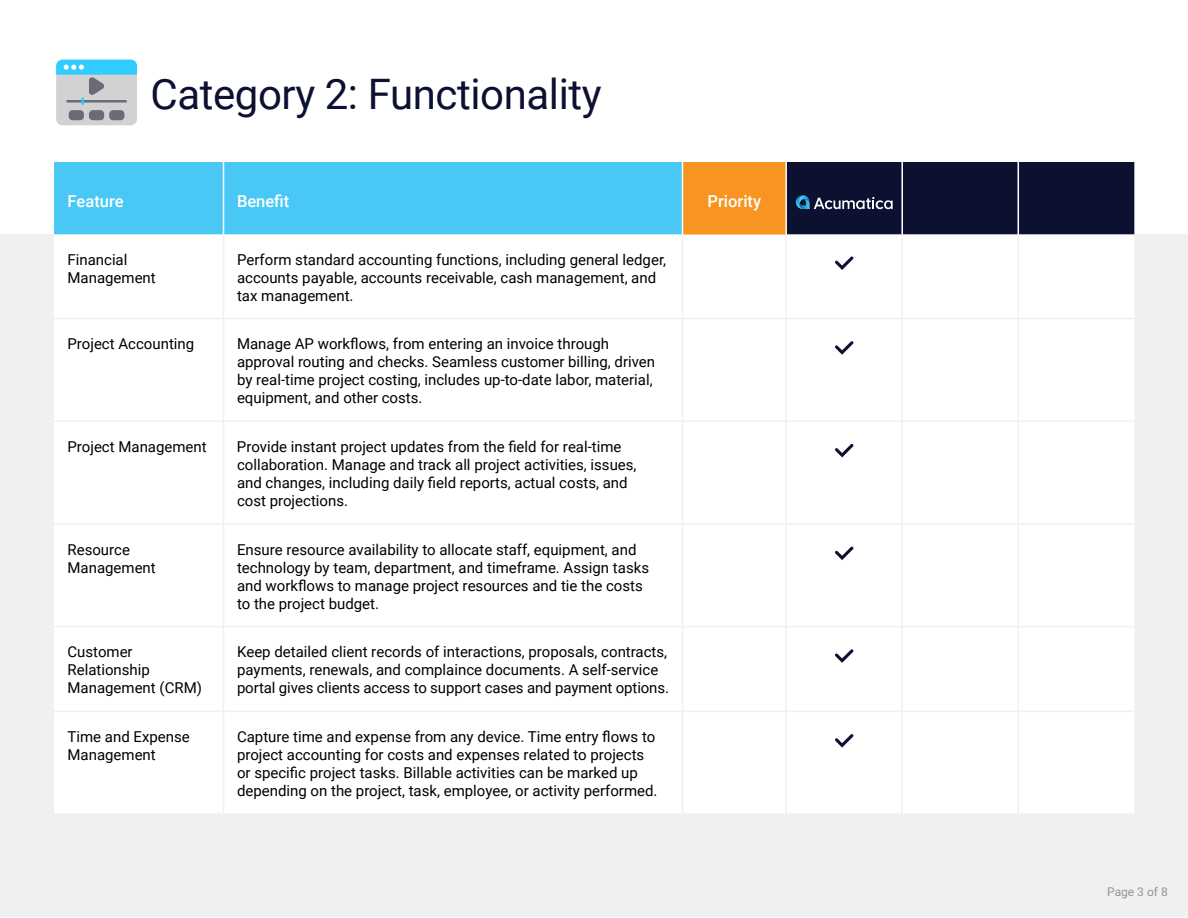
<style>
.page{position:relative;width:1188px;height:918px;background:#fff}
.page>*{position:absolute;margin:0;border:0;box-sizing:border-box;transform-origin:0 0}
.t1{font:42px "Roboto";letter-spacing:-.01em;color:#0d1131}
.t2{font:500 16.5px "Roboto";color:#fff}
.t3{font:15px/18px "Roboto";color:#000}
.t4{font:12px "Roboto";color:#939598}
</style>
<div class="page">
<div style="left:0;top:234px;width:1187px;height:683px;background:#f1f0f0"></div>
<div style="left:54px;top:162px;width:628px;height:73px;background:#49c8f5"></div>
<div style="left:682px;top:162px;width:104px;height:73px;background:#f89521"></div>
<div style="left:54px;top:235px;width:1080px;height:578px;background:#fff"></div>
<hr style="left:223px;top:162px;width:1px;height:73px;background:#fff">
<hr style="left:682px;top:162px;width:1px;height:73px;background:#fff">
<hr style="left:785px;top:162px;width:2px;height:73px;background:#fff">
<hr style="left:223px;top:235px;width:1px;height:83px;background:#f1f0f0">
<hr style="left:682px;top:235px;width:1px;height:83px;background:#f1f0f0">
<hr style="left:785px;top:235px;width:2px;height:83px;background:#f1f0f0">
<hr style="left:901px;top:235px;width:2px;height:83px;background:#f1f0f0">
<hr style="left:1018px;top:235px;width:1px;height:83px;background:#f1f0f0">
<hr style="left:54px;top:318px;width:170px;height:1px;background:#f1f0f0">
<hr style="left:224px;top:318px;width:458px;height:1px;background:#f1f0f0">
<hr style="left:223px;top:319px;width:1px;height:101px;background:#f1f0f0">
<hr style="left:682px;top:318px;width:104px;height:1px;background:#f1f0f0">
<hr style="left:682px;top:319px;width:1px;height:101px;background:#f1f0f0">
<hr style="left:786px;top:318px;width:116px;height:1px;background:#f1f0f0">
<hr style="left:785px;top:319px;width:2px;height:101px;background:#f1f0f0">
<hr style="left:902px;top:318px;width:116px;height:1px;background:#f1f0f0">
<hr style="left:901px;top:319px;width:2px;height:101px;background:#f1f0f0">
<hr style="left:1018px;top:318px;width:116px;height:1px;background:#f1f0f0">
<hr style="left:1018px;top:319px;width:1px;height:101px;background:#f1f0f0">
<hr style="left:54px;top:420px;width:170px;height:2px;background:#f1f0f0">
<hr style="left:224px;top:420px;width:458px;height:2px;background:#f1f0f0">
<hr style="left:223px;top:422px;width:1px;height:101px;background:#f1f0f0">
<hr style="left:682px;top:420px;width:104px;height:2px;background:#f1f0f0">
<hr style="left:682px;top:422px;width:1px;height:101px;background:#f1f0f0">
<hr style="left:786px;top:420px;width:116px;height:2px;background:#f1f0f0">
<hr style="left:785px;top:422px;width:2px;height:101px;background:#f1f0f0">
<hr style="left:902px;top:420px;width:116px;height:2px;background:#f1f0f0">
<hr style="left:901px;top:422px;width:2px;height:101px;background:#f1f0f0">
<hr style="left:1018px;top:420px;width:116px;height:2px;background:#f1f0f0">
<hr style="left:1018px;top:422px;width:1px;height:101px;background:#f1f0f0">
<hr style="left:54px;top:523px;width:170px;height:2px;background:#f1f0f0">
<hr style="left:224px;top:523px;width:458px;height:2px;background:#f1f0f0">
<hr style="left:223px;top:525px;width:1px;height:101px;background:#f1f0f0">
<hr style="left:682px;top:523px;width:104px;height:2px;background:#f1f0f0">
<hr style="left:682px;top:525px;width:1px;height:101px;background:#f1f0f0">
<hr style="left:786px;top:523px;width:116px;height:2px;background:#f1f0f0">
<hr style="left:785px;top:525px;width:2px;height:101px;background:#f1f0f0">
<hr style="left:902px;top:523px;width:116px;height:2px;background:#f1f0f0">
<hr style="left:901px;top:525px;width:2px;height:101px;background:#f1f0f0">
<hr style="left:1018px;top:523px;width:116px;height:2px;background:#f1f0f0">
<hr style="left:1018px;top:525px;width:1px;height:101px;background:#f1f0f0">
<hr style="left:54px;top:626px;width:170px;height:1px;background:#f1f0f0">
<hr style="left:224px;top:626px;width:458px;height:1px;background:#f1f0f0">
<hr style="left:223px;top:627px;width:1px;height:84px;background:#f1f0f0">
<hr style="left:682px;top:626px;width:104px;height:1px;background:#f1f0f0">
<hr style="left:682px;top:627px;width:1px;height:84px;background:#f1f0f0">
<hr style="left:786px;top:626px;width:116px;height:1px;background:#f1f0f0">
<hr style="left:785px;top:627px;width:2px;height:84px;background:#f1f0f0">
<hr style="left:902px;top:626px;width:116px;height:1px;background:#f1f0f0">
<hr style="left:901px;top:627px;width:2px;height:84px;background:#f1f0f0">
<hr style="left:1018px;top:626px;width:116px;height:1px;background:#f1f0f0">
<hr style="left:1018px;top:627px;width:1px;height:84px;background:#f1f0f0">
<hr style="left:54px;top:711px;width:170px;height:1px;background:#f1f0f0">
<hr style="left:224px;top:711px;width:458px;height:1px;background:#f1f0f0">
<hr style="left:223px;top:712px;width:1px;height:101px;background:#f1f0f0">
<hr style="left:682px;top:711px;width:104px;height:1px;background:#f1f0f0">
<hr style="left:682px;top:712px;width:1px;height:101px;background:#f1f0f0">
<hr style="left:786px;top:711px;width:116px;height:1px;background:#f1f0f0">
<hr style="left:785px;top:712px;width:2px;height:101px;background:#f1f0f0">
<hr style="left:902px;top:711px;width:116px;height:1px;background:#f1f0f0">
<hr style="left:901px;top:712px;width:2px;height:101px;background:#f1f0f0">
<hr style="left:1018px;top:711px;width:116px;height:1px;background:#f1f0f0">
<hr style="left:1018px;top:712px;width:1px;height:101px;background:#f1f0f0">
<div style="left:786px;top:162px;width:348px;height:73px;background:#0d1131"></div>
<svg style="left:835px;top:256px;width:19px;height:14px"></svg>
<svg style="left:835px;top:341px;width:19px;height:14px"></svg>
<svg style="left:835px;top:444px;width:19px;height:13px"></svg>
<svg style="left:835px;top:546px;width:19px;height:14px"></svg>
<svg style="left:835px;top:649px;width:19px;height:14px"></svg>
<svg style="left:835px;top:734px;width:19px;height:14px"></svg>
<svg style="left:56px;top:60px;width:81px;height:65px;background:#a5cad8"></svg>
<div style="left:89px;top:110px;width:15px;height:10px;background:#6b6b75;border-radius:4px"></div>
<div style="left:69px;top:110px;width:15px;height:10px;background:#6b6b75;border-radius:4px"></div>
<div style="left:109px;top:110px;width:15px;height:10px;background:#6b6b75;border-radius:4px"></div>
<h1 class="t1" style="left:150px;top:65px;width:453px">Category 2: Functionality</h1>
<p class="t2" style="left:68px;top:189px;width:58px">Feature</p>
<p class="t2" style="left:237px;top:189px;width:54px">Benefit</p>
<p class="t2" style="left:708px;top:189px;width:55px">Priority</p>
<p class="t3" style="left:68px;top:250px;width:90px">Financial<br>Management</p>
<p class="t3" style="left:237px;top:250px;width:431px">Perform standard accounting functions, including general ledger, accounts payable, accounts receivable, cash management, and tax management.</p>
<p class="t3" style="left:68px;top:334px;width:128px">Project Accounting</p>
<p class="t3" style="left:237px;top:334px;width:420px">Manage AP workflows, from entering an invoice through approval routing and checks. Seamless customer billing, driven by real-time project costing, includes up-to-date labor, material, equipment, and other costs.</p>
<p class="t3" style="left:68px;top:437px;width:141px">Project Management</p>
<p class="t3" style="left:237px;top:437px;width:401px">Provide instant project updates from the field for real-time collaboration. Manage and track all project activities, issues, and changes, including daily field reports, actual costs, and cost projections.</p>
<p class="t3" style="left:68px;top:540px;width:90px">Resource<br>Management</p>
<p class="t3" style="left:237px;top:540px;width:414px">Ensure resource availability to allocate staff, equipment, and technology by team, department, and timeframe. Assign tasks and workflows to manage project resources and tie the costs to the project budget.</p>
<p class="t3" style="left:68px;top:642px;width:136px">Customer<br>Relationship<br>Management (CRM)</p>
<p class="t3" style="left:237px;top:642px;width:434px">Keep detailed client records of interactions, proposals, contracts, payments, renewals, and complaince documents. A self-service portal gives clients access to support cases and payment options.</p>
<p class="t3" style="left:68px;top:727px;width:124px">Time and Expense<br>Management</p>
<p class="t3" style="left:237px;top:727px;width:422px">Capture time and expense from any device. Time entry flows to project accounting for costs and expenses related to projects or specific project tasks. Billable activities can be marked up depending on the project, task, employee, or activity performed.</p>
<p class="t4" style="left:1107px;top:883px;width:62px">Page 3 of 8</p>
</div>
